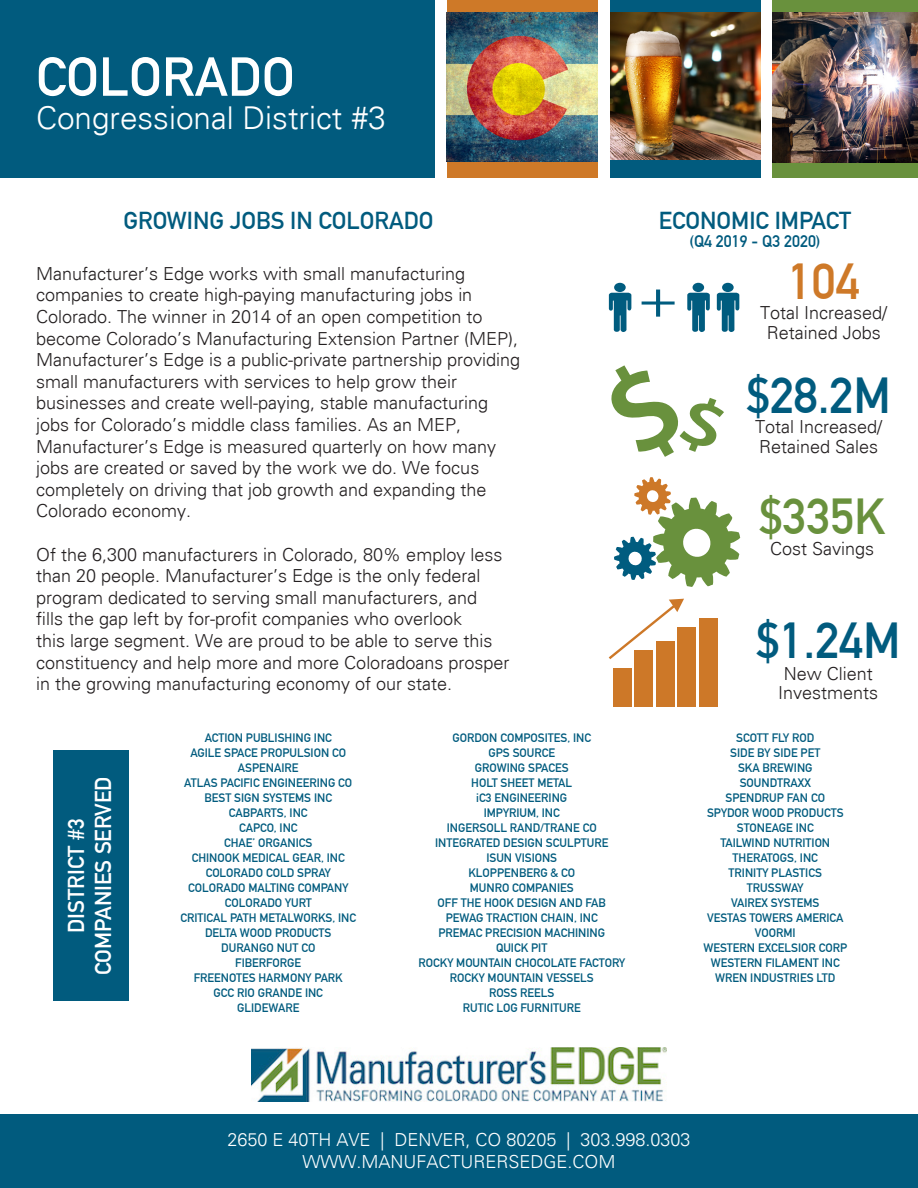
<style>
.page{position:relative;width:918px;height:1188px;background:#fff}
.page>*{position:absolute;margin:0;border:0;box-sizing:border-box;transform-origin:0 0}
.t1{font:700 54px "DIN Alternate";color:#fff}
.t2{font:700 49.5px "DIN Alternate";color:#015b7e}
.t3{font:700 49.5px "DIN Alternate";color:#69913d}
.t4{font:700 49.5px "DIN Alternate";color:#ce7928}
.t5{font:300 31.5px "Univers";color:#fff}
.t6{font:700 24px "DIN Alternate";color:#015b7e}
.t7{font:700 22.5px "DIN Alternate";color:#fff}
.t8{font:300 18px/21.6px "Univers";color:#231f20}
.t9{font:300 18px "Univers";color:#fff}
.t10{font:700 16.5px "DIN Alternate";color:#015b7e}
.t11{font:700 12px "DIN Alternate";color:#015b7e}
</style>
<div class="page">
<div style="left:0;top:0;width:434px;height:177px;background:#015b7e"></div>
<div style="left:610px;top:0;width:151px;height:177px;background:#015b7e"></div>
<img style="left:610px;top:12px;width:151px;height:147px">
<div style="left:447px;top:0;width:150px;height:177px;background:#ce7928"></div>
<img style="left:447px;top:12px;width:150px;height:150px">
<div style="left:772px;top:0;width:146px;height:177px;background:#69913d"></div>
<img style="left:772px;top:13px;width:146px;height:149px">
<div style="left:0;top:1115px;width:918px;height:73px;background:#015b7e"></div>
<img style="left:251px;top:1048px;width:416px;height:53px">
<div style="left:693px;top:283px;width:11px;height:9px;background:#005c7f;border-radius:50%"></div>
<svg style="left:687px;top:293px;width:23px;height:39px"></svg>
<div style="left:614px;top:283px;width:12px;height:9px;background:#005c7f;border-radius:50%"></div>
<svg style="left:609px;top:293px;width:22px;height:39px"></svg>
<div style="left:722px;top:283px;width:12px;height:9px;background:#005c7f;border-radius:50%"></div>
<svg style="left:717px;top:293px;width:22px;height:39px"></svg>
<svg style="left:642px;top:290px;width:33px;height:27px"></svg>
<svg style="left:611px;top:365px;width:113px;height:92px"></svg>
<div style="left:677px;top:628px;width:18px;height:79px;background:#cd7828"></div>
<div style="left:700px;top:619px;width:18px;height:88px;background:#cd7828"></div>
<div style="left:656px;top:642px;width:18px;height:65px;background:#cd7828"></div>
<div style="left:635px;top:650px;width:18px;height:57px;background:#cd7828"></div>
<div style="left:614px;top:668px;width:18px;height:39px;background:#cd7828"></div>
<svg style="left:609px;top:477px;width:132px;height:182px"></svg>
<div style="left:53px;top:751px;width:76px;height:250px;background:#015b7e"></div>
<p class="t1" style="left:36px;top:36px;width:260px">COLORADO</p>
<p class="t5" style="left:36px;top:99px;width:352px">Congressional District #3</p>
<p class="t6" style="left:123px;top:203px;width:312px">GROWING JOBS IN COLORADO</p>
<p class="t8" style="left:36px;top:263px;width:486px">Manufacturer’s Edge works with small manufacturing companies to create high-paying manufacturing jobs in Colorado. The winner in 2014 of an open competition to become Colorado’s Manufacturing Extension Partner (MEP), Manufacturer’s Edge is a public-private partnership providing small manufacturers with services to help grow their businesses and create well-paying, stable manufacturing jobs for Colorado’s middle class families. As an MEP, Manufacturer’s Edge is measured quarterly on how many jobs are created or saved by the work we do. We focus completely on driving that job growth and expanding the Colorado economy.</p>
<p class="t8" style="left:36px;top:543px;width:475px">Of the 6,300 manufacturers in Colorado, 80% employ less than 20 people. Manufacturer’s Edge is the only federal program dedicated to serving small manufacturers, and<br>fills the gap left by for-profit companies who overlook<br>this large segment. We are proud to be able to serve this constituency and help more and more Coloradoans prosper in the growing manufacturing economy of our state.</p>
<p class="t7" style="left:59px;top:933px;width:116px;rotate:-90deg">DISTRICT #3</p>
<p class="t7" style="left:86px;top:975px;width:200px;rotate:-90deg">COMPANIES SERVED</p>
<p class="t11" style="left:205px;top:728px;width:129px">ACTION PUBLISHING INC</p>
<p class="t11" style="left:190px;top:743px;width:157px">AGILE SPACE PROPULSION CO</p>
<p class="t11" style="left:238px;top:758px;width:62px">ASPENAIRE</p>
<p class="t11" style="left:184px;top:773px;width:170px">ATLAS PACIFIC ENGINEERING CO</p>
<p class="t11" style="left:205px;top:788px;width:129px">BEST SIGN SYSTEMS INC</p>
<p class="t11" style="left:229px;top:803px;width:80px">CABPARTS, INC</p>
<p class="t11" style="left:239px;top:818px;width:60px">CAPCO, INC</p>
<p class="t11" style="left:224px;top:833px;width:90px">CHAE’ ORGANICS</p>
<p class="t11" style="left:192px;top:848px;width:155px">CHINOOK MEDICAL GEAR, INC</p>
<p class="t11" style="left:206px;top:863px;width:127px">COLORADO COLD SPRAY</p>
<p class="t11" style="left:188px;top:878px;width:162px">COLORADO MALTING COMPANY</p>
<p class="t11" style="left:225px;top:893px;width:89px">COLORADO YURT</p>
<p class="t11" style="left:180px;top:908px;width:177px">CRITICAL PATH METALWORKS, INC</p>
<p class="t11" style="left:205px;top:923px;width:128px">DELTA WOOD PRODUCTS</p>
<p class="t11" style="left:221px;top:938px;width:96px">DURANGO NUT CO</p>
<p class="t11" style="left:235px;top:953px;width:67px">FIBERFORGE</p>
<p class="t11" style="left:194px;top:968px;width:151px">FREENOTES HARMONY PARK</p>
<p class="t11" style="left:214px;top:983px;width:111px">GCC RIO GRANDE INC</p>
<p class="t11" style="left:237px;top:998px;width:64px">GLIDEWARE</p>
<p class="t11" style="left:452px;top:728px;width:140px">GORDON COMPOSITES, INC</p>
<p class="t11" style="left:488px;top:743px;width:68px">GPS SOURCE</p>
<p class="t11" style="left:475px;top:758px;width:95px">GROWING SPACES</p>
<p class="t11" style="left:471px;top:773px;width:103px">HOLT SHEET METAL</p>
<p class="t11" style="left:476px;top:788px;width:92px">iC3 ENGINEERING</p>
<p class="t11" style="left:484px;top:803px;width:78px">IMPYRIUM, INC</p>
<p class="t11" style="left:447px;top:818px;width:151px">INGERSOLL RAND/TRANE CO</p>
<p class="t11" style="left:435px;top:833px;width:175px">INTEGRATED DESIGN SCULPTURE</p>
<p class="t11" style="left:486px;top:848px;width:72px">ISUN VISIONS</p>
<p class="t11" style="left:468px;top:863px;width:108px">KLOPPENBERG &amp; CO</p>
<p class="t11" style="left:470px;top:878px;width:105px">MUNRO COMPANIES</p>
<p class="t11" style="left:438px;top:893px;width:170px">OFF THE HOOK DESIGN AND FAB</p>
<p class="t11" style="left:446px;top:908px;width:154px">PEWAG TRACTION CHAIN, INC</p>
<p class="t11" style="left:438px;top:923px;width:168px">PREMAC PRECISION MACHINING</p>
<p class="t11" style="left:496px;top:938px;width:53px">QUICK PIT</p>
<p class="t11" style="left:418px;top:953px;width:208px">ROCKY MOUNTAIN CHOCOLATE FACTORY</p>
<p class="t11" style="left:450px;top:968px;width:145px">ROCKY MOUNTAIN VESSELS</p>
<p class="t11" style="left:489px;top:983px;width:67px">ROSS REELS</p>
<p class="t11" style="left:463px;top:998px;width:119px">RUTIC LOG FURNITURE</p>
<p class="t6" style="left:659px;top:203px;width:194px">ECONOMIC IMPACT</p>
<p class="t10" style="left:689px;top:229px;width:133px">(Q4 2019 - Q3 2020)</p>
<p class="t4" style="left:788px;top:244px;width:73px">104</p>
<p class="t8" style="left:760px;top:303px;width:129px;line-height:19.5px;text-align:center">Total Increased/<br>Retained Jobs</p>
<p class="t2" style="left:746px;top:358px;width:146px">$28.2M</p>
<p class="t8" style="left:755px;top:417px;width:129px;line-height:19.5px">Total Increased/<br>Retained Sales</p>
<p class="t3" style="left:759px;top:479px;width:128px">$335K</p>
<p class="t8" style="left:770px;top:538px;width:106px">Cost Savings</p>
<p class="t2" style="left:756px;top:603px;width:146px">$1.24M</p>
<p class="t8" style="left:784px;top:663px;width:91px">New Client</p>
<p class="t8" style="left:778px;top:682px;width:102px">Investments</p>
<p class="t11" style="left:736px;top:728px;width:80px">SCOTT FLY ROD</p>
<p class="t11" style="left:730px;top:743px;width:92px">SIDE BY SIDE PET</p>
<p class="t11" style="left:738px;top:758px;width:76px">SKA BREWING</p>
<p class="t11" style="left:740px;top:773px;width:73px">SOUNDTRAXX</p>
<p class="t11" style="left:726px;top:788px;width:101px">SPENDRUP FAN CO</p>
<p class="t11" style="left:707px;top:803px;width:138px">SPYDOR WOOD PRODUCTS</p>
<p class="t11" style="left:737px;top:818px;width:78px">STONEAGE INC</p>
<p class="t11" style="left:720px;top:833px;width:111px">TAILWIND NUTRITION</p>
<p class="t11" style="left:733px;top:848px;width:87px">THERATOGS, INC</p>
<p class="t11" style="left:729px;top:863px;width:95px">TRINITY PLASTICS</p>
<p class="t11" style="left:747px;top:878px;width:58px">TRUSSWAY</p>
<p class="t11" style="left:731px;top:893px;width:90px">VAIREX SYSTEMS</p>
<p class="t11" style="left:707px;top:908px;width:138px">VESTAS TOWERS AMERICA</p>
<p class="t11" style="left:755px;top:923px;width:42px">VOORMI</p>
<p class="t11" style="left:703px;top:938px;width:145px">WESTERN EXCELSIOR CORP</p>
<p class="t11" style="left:711px;top:953px;width:130px">WESTERN FILAMENT INC</p>
<p class="t11" style="left:715px;top:968px;width:122px">WREN INDUSTRIES LTD</p>
<p class="t9" style="left:227px;top:1129px;width:465px">2650 E 40TH AVE | DENVER, CO 80205 | 303.998.0303</p>
<p class="t9" style="left:302px;top:1151px;width:315px">WWW.MANUFACTURERSEDGE.COM</p>
</div>
